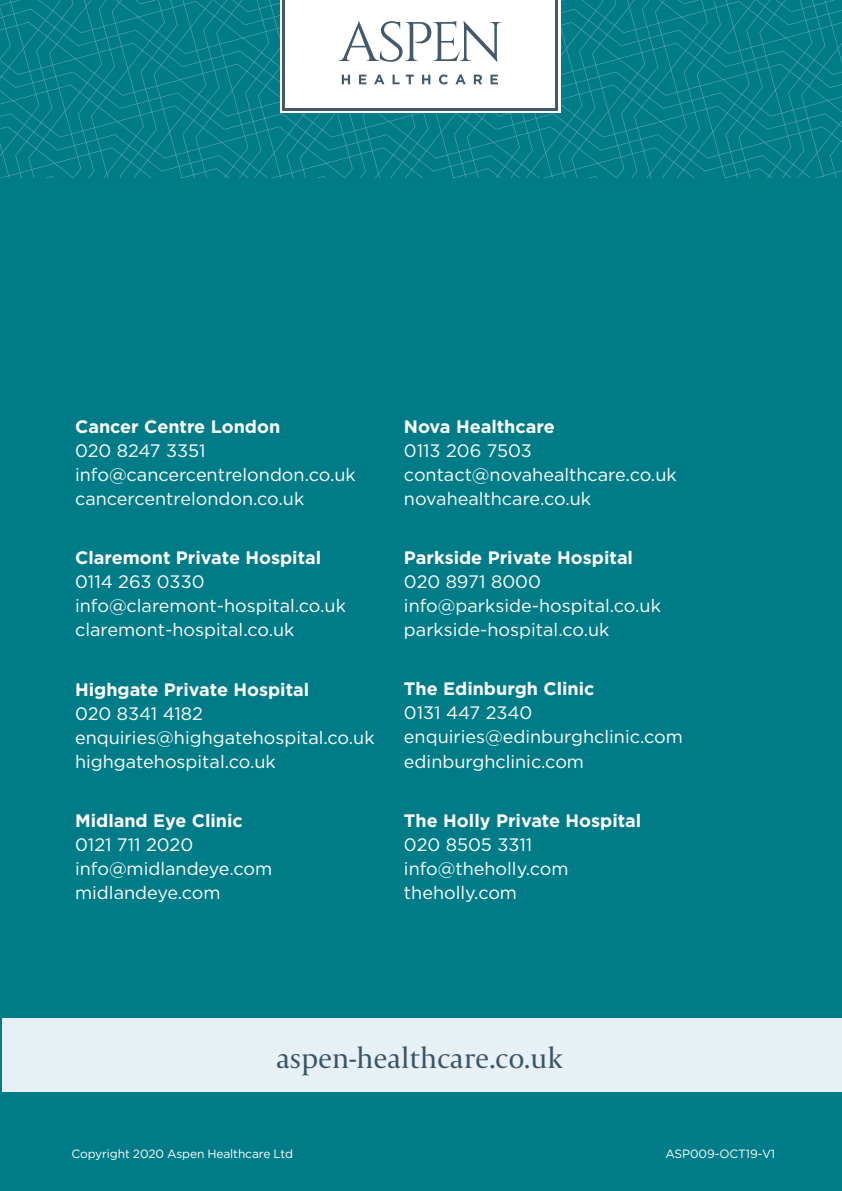
<style>
.page{position:relative;width:842px;height:1191px;background:#007c89}
.page>*{position:absolute;margin:0;border:0;box-sizing:border-box;transform-origin:0 0}
.t1{font:30px "Capitolium 2";letter-spacing:-.01em;color:#3b5566}
.t2{font:18px/24px "Gotham HTF";color:#fff}
.t3{font:700 18px "Gotham HTF";color:#fff}
.t4{font:12px "Gotham HTF";letter-spacing:-.01em;color:#fff}
</style>
<div class="page">
<svg style="left:838px;top:43px;width:4px;height:20px"></svg>
<svg style="left:838px;top:121px;width:4px;height:6px"></svg>
<svg style="left:838px;top:139px;width:4px;height:7px"></svg>
<svg style="left:566px;top:0;width:272px;height:178px"></svg>
<svg style="left:678px;top:0;width:22px;height:4px"></svg>
<svg style="left:295px;top:0;width:271px;height:178px"></svg>
<svg style="left:23px;top:0;width:272px;height:178px"></svg>
<svg style="left:135px;top:0;width:22px;height:4px"></svg>
<svg style="left:0;top:0;width:23px;height:178px"></svg>
<svg style="left:280px;top:0;width:280px;height:113px"></svg>
<div style="left:282px;top:0;width:275px;height:110px;background:linear-gradient(to right,#445a6b,#445a6b)"></div>
<div style="left:285px;top:0;width:270px;height:107px;background:#fff"></div>
<svg style="left:338px;top:21px;width:163px;height:63px"></svg>
<div style="left:3px;top:1018px;width:839px;height:74px;background:#e7f1f5"></div>
<p class="t3" style="left:75px;top:416px;width:207px">Cancer Centre London</p>
<p class="t2" style="left:75px;top:438px;width:282px">020 8247 3351 info@cancercentrelondon.co.uk cancercentrelondon.co.uk</p>
<p class="t3" style="left:75px;top:547px;width:248px">Claremont Private Hospital</p>
<p class="t2" style="left:75px;top:569px;width:272px">0114 263 0330 info@claremont-hospital.co.uk claremont-hospital.co.uk</p>
<p class="t3" style="left:75px;top:678px;width:236px">Highgate Private Hospital</p>
<p class="t2" style="left:75px;top:701px;width:301px">020 8341 4182 enquiries@highgatehospital.co.uk highgatehospital.co.uk</p>
<p class="t3" style="left:75px;top:810px;width:169px">Midland Eye Clinic</p>
<p class="t2" style="left:75px;top:832px;width:199px">0121 711 2020 info@midlandeye.com midlandeye.com</p>
<p class="t3" style="left:404px;top:416px;width:152px">Nova Healthcare</p>
<p class="t2" style="left:404px;top:438px;width:274px">0113 206 7503 contact@novahealthcare.co.uk novahealthcare.co.uk</p>
<p class="t3" style="left:404px;top:547px;width:231px">Parkside Private Hospital</p>
<p class="t2" style="left:404px;top:569px;width:258px">020 8971 8000 info@parkside-hospital.co.uk parkside-hospital.co.uk</p>
<p class="t3" style="left:404px;top:678px;width:192px">The Edinburgh Clinic</p>
<p class="t2" style="left:404px;top:701px;width:280px">0131 447 2340 enquiries@edinburghclinic.com edinburghclinic.com</p>
<p class="t3" style="left:404px;top:810px;width:239px">The Holly Private Hospital</p>
<p class="t2" style="left:404px;top:832px;width:166px">020 8505 3311 info@theholly.com theholly.com</p>
<h1 class="t1" style="left:276px;top:1037px;width:289px">aspen-healthcare.co.uk</h1>
<p class="t4" style="left:71px;top:1147px;width:223px">Copyright 2020 Aspen Healthcare Ltd</p>
<p class="t4" style="left:665px;top:1147px;width:111px">ASP009-OCT19-V1</p>
</div>
